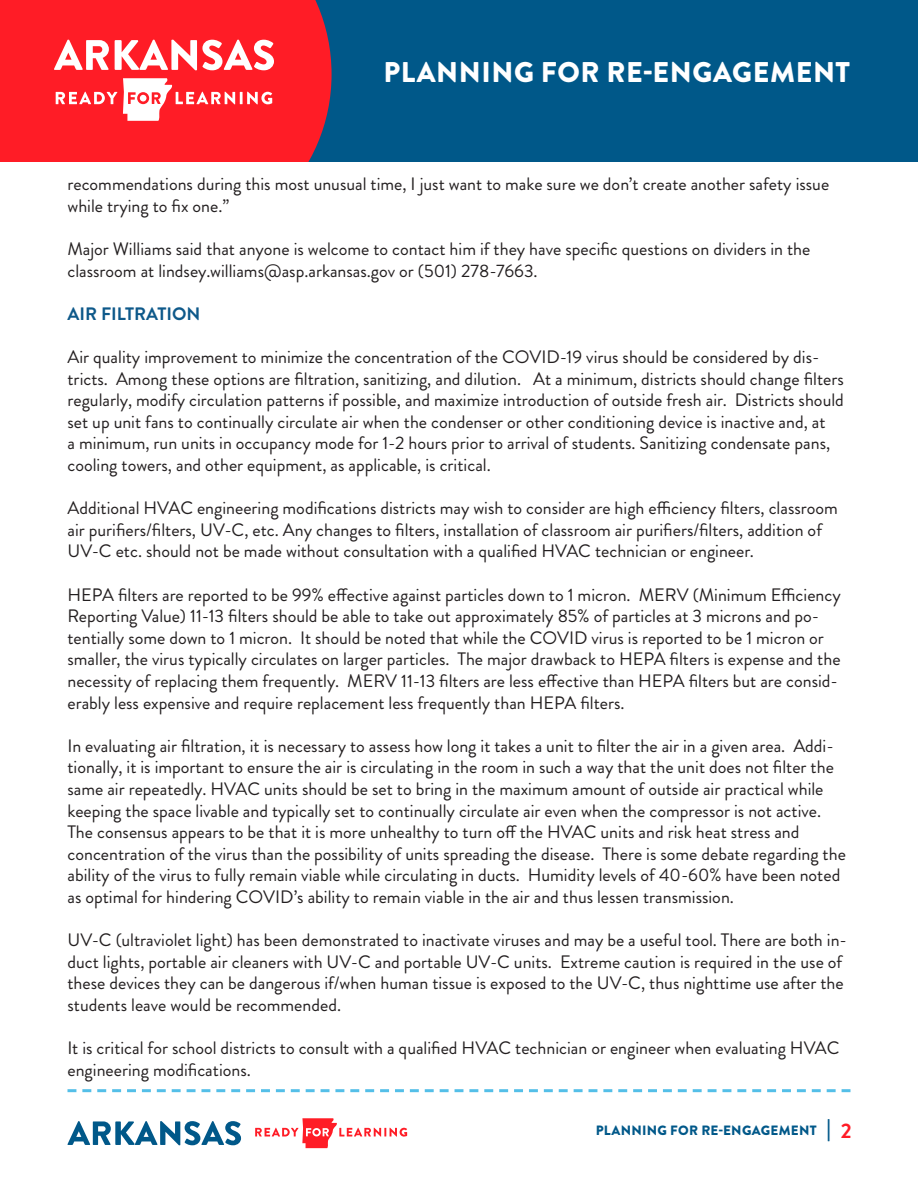
<style>
.page{position:relative;width:918px;height:1188px;background:#fff}
.page>*{position:absolute;margin:0;border:0;box-sizing:border-box;transform-origin:0 0}
.t1{font:900 28.5px "Brandon Grotesque";letter-spacing:.02em;color:#fff}
.t2{font:18px/21.6px "Brandon Grotesque";color:#231f20}
.t3{font:700 18px "Brandon Grotesque";color:#0e598a}
.t4{font:900 13.5px "Brandon Grotesque";letter-spacing:.02em;color:#005889}
.s1{font-size:21px}
.s2{font-weight:700;font-size:21px;color:#ff1c26}
</style>
<div class="page">
<div style="left:0;top:0;width:918px;height:162px;background:#005889"></div>
<div style="left:0;top:0;width:332px;height:162px;background:#ff1c26"></div>
<svg style="left:54px;top:40px;width:55px;height:30px;background:#ff9397"></svg>
<svg style="left:115px;top:40px;width:159px;height:30px;background:#ff8f94"></svg>
<svg style="left:123px;top:78px;width:149px;height:43px;background:#ff646b"></svg>
<svg style="left:56px;top:92px;width:61px;height:12px"></svg>
<svg style="left:67px;top:1121px;width:174px;height:24px"></svg>
<svg style="left:255px;top:1118px;width:152px;height:30px"></svg>
<svg style="left:68px;top:1089px;width:782px;height:3px"></svg>
<p class="t1" style="left:384px;top:52px;width:468px">PLANNING FOR RE-ENGAGEMENT</p>
<p class="t2" style="left:68px;top:174px;width:763px">recommendations during this most unusual time, I just want to make sure we don’t create another safety issue while trying to fix one.”</p>
<p class="t2" style="left:68px;top:238px;width:744px">Major Williams said that anyone is welcome to contact him if they have specific questions on dividers in the classroom at lindsey.williams@asp.arkansas.gov or (501) 278-7663.</p>
<p class="t3" style="left:68px;top:301px;width:134px">AIR FILTRATION</p>
<p class="t2" style="left:68px;top:346px;width:778px">Air quality improvement to minimize the concentration of the COVID-19 virus should be considered by dis&shy;tricts. Among these options are filtration, sanitizing, and dilution. At a minimum, districts should change filters regularly, modify circulation patterns if possible, and maximize introduction of outside fresh air. Districts should set up unit fans to continually circulate air when the condenser or other conditioning device is inactive and, at<br>a minimum, run units in occupancy mode for 1-2 hours prior to arrival of students. Sanitizing condensate pans, cooling towers, and other equipment, as applicable, is critical.</p>
<p class="t2" style="left:68px;top:498px;width:772px">Additional HVAC engineering modifications districts may wish to consider are high efficiency filters, classroom air purifiers/filters, UV-C, etc. Any changes to filters, installation of classroom air purifiers/filters, addition of<br>UV-C etc. should not be made without consultation with a qualified HVAC technician or engineer.</p>
<p class="t2" style="left:68px;top:584px;width:775px">HEPA filters are reported to be 99% effective against particles down to 1 micron. MERV (Minimum Efficiency Reporting Value) 11-13 filters should be able to take out approximately 85% of particles at 3 microns and po&shy;tentially some down to 1 micron. It should be noted that while the COVID virus is reported to be 1 micron or smaller, the virus typically circulates on larger particles. The major drawback to HEPA filters is expense and the necessity of replacing them frequently. MERV 11-13 filters are less effective than HEPA filters but are consid&shy;erably less expensive and require replacement less frequently than HEPA filters.</p>
<p class="t2" style="left:68px;top:735px;width:780px">In evaluating air filtration, it is necessary to assess how long it takes a unit to filter the air in a given area. Addi&shy;tionally, it is important to ensure the air is circulating in the room in such a way that the unit does not filter the same air repeatedly. HVAC units should be set to bring in the maximum amount of outside air practical while keeping the space livable and typically set to continually circulate air even when the compressor is not active.<br>The consensus appears to be that it is more unhealthy to turn off the HVAC units and risk heat stress and concentration of the virus than the possibility of units spreading the disease. There is some debate regarding the ability of the virus to fully remain viable while circulating in ducts. Humidity levels of 40-60% have been noted as optimal for hindering COVID’s ability to remain viable in the air and thus lessen transmission.</p>
<p class="t2" style="left:68px;top:930px;width:781px">UV-C (ultraviolet light) has been demonstrated to inactivate viruses and may be a useful tool. There are both in&shy;duct lights, portable air cleaners with UV-C and portable UV-C units. Extreme caution is required in the use of these devices they can be dangerous if/when human tissue is exposed to the UV-C, thus nighttime use after the students leave would be recommended.</p>
<p class="t2" style="left:68px;top:1038px;width:774px">It is critical for school districts to consult with a qualified HVAC technician or engineer when evaluating HVAC engineering modifications.</p>
<p class="t4" style="left:596px;top:1121px;width:257px">PLANNING FOR RE-ENGAGEMENT <span class="s1">|</span> <span class="s2">2</span></p>
</div>
